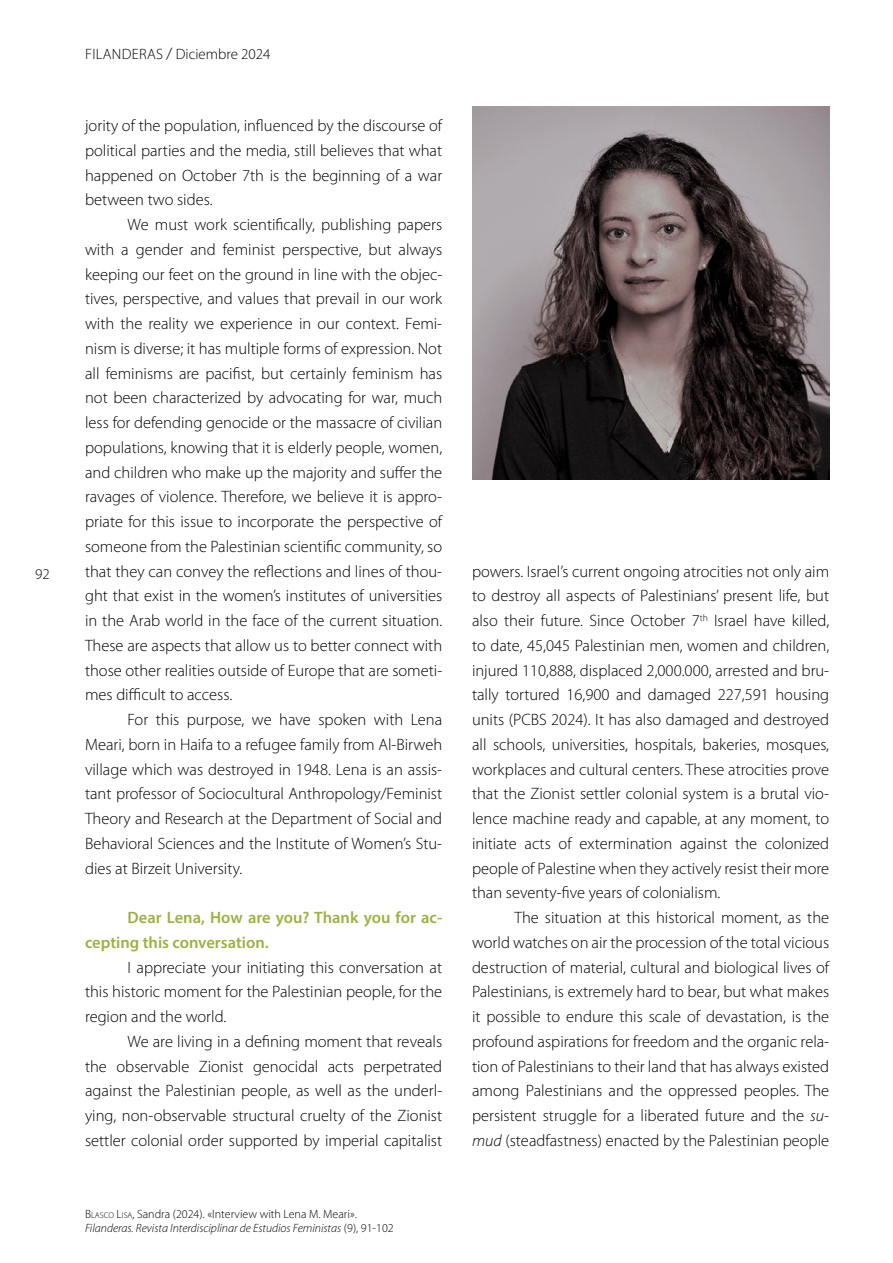
<style>
.page{position:relative;width:893px;height:1263px;background:#fff}
.page>*{position:absolute;margin:0;border:0;box-sizing:border-box;transform-origin:0 0}
.t1{font:300 16.5px/24.8px "Myriad Pro";color:#000;text-align:justify}
.t2{font:600 16.5px/24.8px "Myriad Pro";color:#9faf40}
.t3{font:300 15px "Myriad Pro";color:#000}
.t4{font:italic 300 12px/14.4px "Myriad Pro";color:#000}
.s1{font-size:16.5px}
.s2{font-style:normal}
.s3{font-style:normal;font-size:8.4px}
.s4{font-style:italic}
</style>
<div class="page">
<img style="left:472px;top:106px;width:357px;height:374px">
<p class="t3" style="left:35px;top:565px;width:16px">92</p>
<p class="t3" style="left:85px;top:46px;width:187px">FILANDERAS <span class="s1">/</span> Diciembre 2024</p>
<p class="t1" style="left:85px;top:113px;width:359px">jority of the population, influenced by the discourse of political parties and the media, still believes that what happened on October 7th is the beginning of a war between two sides.</p>
<p class="t1" style="left:85px;top:212px;width:359px;text-indent:43px">We must work scientifically, publishing papers with a gender and feminist perspective, but always keeping our feet on the ground in line with the objec&shy;tives, perspective, and values that prevail in our work with the reality we experience in our context. Femi&shy;nism is diverse; it has multiple forms of expression. Not all feminisms are pacifist, but certainly feminism has not been characterized by advocating for war, much less for defending genocide or the massacre of civilian populations, knowing that it is elderly people, women, and children who make up the majority and suffer the ravages of violence. Therefore, we believe it is appro&shy;priate for this issue to incorporate the perspective of someone from the Palestinian scientific community, so that they can convey the reflections and lines of thou&shy;ght that exist in the women’s institutes of universities in the Arab world in the face of the current situation.<br>These are aspects that allow us to better connect with those other realities outside of Europe that are someti&shy;mes difficult to access.</p>
<p class="t1" style="left:85px;top:707px;width:359px;text-indent:43px">For this purpose, we have spoken with Lena Meari, born in Haifa to a refugee family from Al-Birweh village which was destroyed in 1948. Lena is an assis&shy;tant professor of Sociocultural Anthropology/Feminist Theory and Research at the Department of Social and Behavioral Sciences and the Institute of Women’s Stu&shy;dies at Birzeit University.</p>
<p class="t2" style="left:85px;top:905px;width:359px;text-indent:43px">Dear Lena, How are you? Thank you for ac&shy;cepting this conversation.</p>
<p class="t1" style="left:85px;top:955px;width:359px;text-indent:43px">I appreciate your initiating this conversation at this historic moment for the Palestinian people, for the region and the world.</p>
<p class="t1" style="left:85px;top:1029px;width:359px;text-indent:43px">We are living in a defining moment that reveals the observable Zionist genocidal acts perpetrated against the Palestinian people, as well as the underl&shy;ying, non-observable structural cruelty of the Zionist settler colonial order supported by imperial capitalist</p>
<p class="t4" style="left:85px;top:1207px;width:310px"><span class="s2">B</span><span class="s3">LASCO</span> <span class="s2">L</span><span class="s3">ISA</span><span class="s2">,</span> <span class="s2">Sandra (2024). «Interview with Lena M. Meari».<br></span>Filanderas. Revista Interdisciplinar de Estudios Feministas <span class="s2">(9), 91-102</span></p>
<p class="t1" style="left:472px;top:559px;width:359px">powers. Israel’s current ongoing atrocities not only aim to destroy all aspects of Palestinians’ present life, but also their future. Since October 7<sup>th</sup> Israel have killed, to date, 45,045 Palestinian men, women and children, injured 110,888, displaced 2,000.000, arrested and bru&shy;tally tortured 16,900 and damaged 227,591 housing units (PCBS 2024). It has also damaged and destroyed all schools, universities, hospitals, bakeries, mosques, workplaces and cultural centers. These atrocities prove that the Zionist settler colonial system is a brutal vio&shy;lence machine ready and capable, at any moment, to initiate acts of extermination against the colonized people of Palestine when they actively resist their more than seventy-five years of colonialism.</p>
<p class="t1" style="left:472px;top:905px;width:359px;text-indent:43px">The situation at this historical moment, as the world watches on air the procession of the total vicious destruction of material, cultural and biological lives of Palestinians, is extremely hard to bear, but what makes it possible to endure this scale of devastation, is the profound aspirations for freedom and the organic rela&shy;tion of Palestinians to their land that has always existed among Palestinians and the oppressed peoples. The persistent struggle for a liberated future and the <span class="s4">su&shy;mud</span> (steadfastness) enacted by the Palestinian people</p>
</div>
